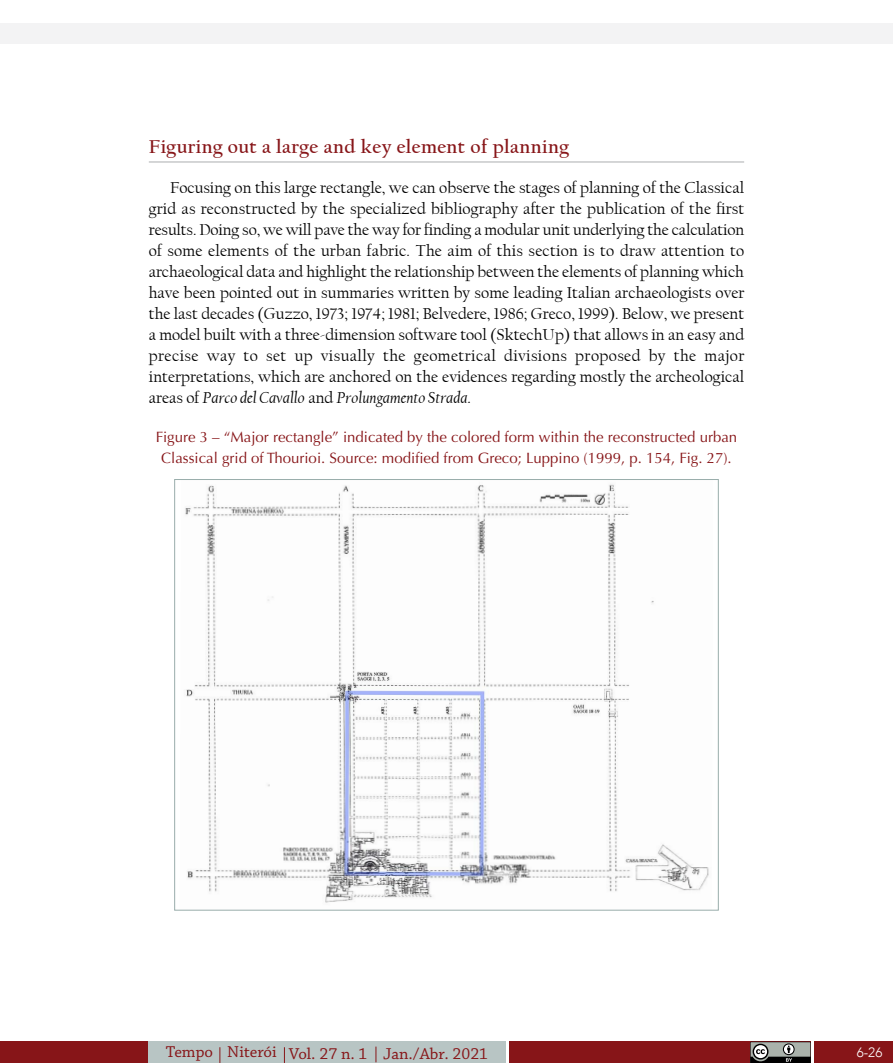
<style>
.page{position:relative;width:893px;height:1063px;background:#fff}
.page>*{position:absolute;margin:0;border:0;box-sizing:border-box;transform-origin:0 0}
.t1{font:700 19.5px "Californian FB";letter-spacing:.02em;color:#871518}
.t2{font:16.5px/21px "Californian FB";letter-spacing:.005em;color:#000;text-align:justify}
.t3{font:16.5px "Chaparral Pro Capt";color:#871518}
.t4{font:15px/21px "Optima";color:#871518;text-align:center}
.t5{font:300 13.5px "Avenir";color:#fff}
.s1{font-style:italic}
</style>
<div class="page">
<div style="left:0;top:23px;width:893px;height:20px;background:#f3f3f4"></div>
<div style="left:509px;top:1042px;width:301px;height:21px;background:#871518"></div>
<div style="left:0;top:1042px;width:149px;height:21px;background:#871518"></div>
<div style="left:149px;top:1042px;width:357px;height:21px;background:#b8c5c4"></div>
<div style="left:814px;top:1042px;width:79px;height:21px;background:#871518"></div>
<svg style="left:750px;top:1042px;width:61px;height:21px"></svg>
<svg style="left:220px;top:1047px;width:1px;height:16px"></svg>
<svg style="left:284px;top:1047px;width:1px;height:16px"></svg>
<svg style="left:376px;top:1047px;width:1px;height:15px"></svg>
<hr style="left:149px;top:161px;width:595px;height:2px;background:#c7c8ca">
<img style="left:185px;top:484px;width:524px;height:419px">
<p class="t1" style="left:149px;top:135px;width:422px">Figuring out a large and key element of planning</p>
<p class="t2" style="left:149px;top:177px;width:597px;text-indent:21px">Focusing on this large rectangle, we can observe the stages of planning of the Classical grid as reconstructed by the specialized bibliography after the publication of the first results. Doing so, we will pave the way for finding a modular unit underlying the calculation of some elements of the urban fabric. The aim of this section is to draw attention to archaeological data and highlight the relationship between the elements of planning which have been pointed out in summaries written by some leading Italian archaeologists over the last decades (Guzzo, 1973; 1974; 1981; Belvedere, 1986; Greco, 1999). Below, we present a model built with a three-dimension software tool (SktechUp) that allows in an easy and precise way to set up visually the geometrical divisions proposed by the major interpretations, which are anchored on the evidences regarding mostly the archeological areas of <span class="s1">Parco del Cavallo</span> and <span class="s1">Prolungamento Strada</span>.</p>
<p class="t4" style="left:156px;top:426px;width:583px">Figure 3 – “Major rectangle” indicated by the colored form within the reconstructed urban<br>Classical grid of Thourioi. Source: modified from Greco; Luppino (1999, p. 154, Fig. 27).</p>
<p class="t3" style="left:166px;top:1044px;width:324px">Tempo Niterói Vol. 27 n. 1 Jan./Abr. 2021</p>
<p class="t5" style="left:857px;top:1044px;width:27px">6-26</p>
</div>
